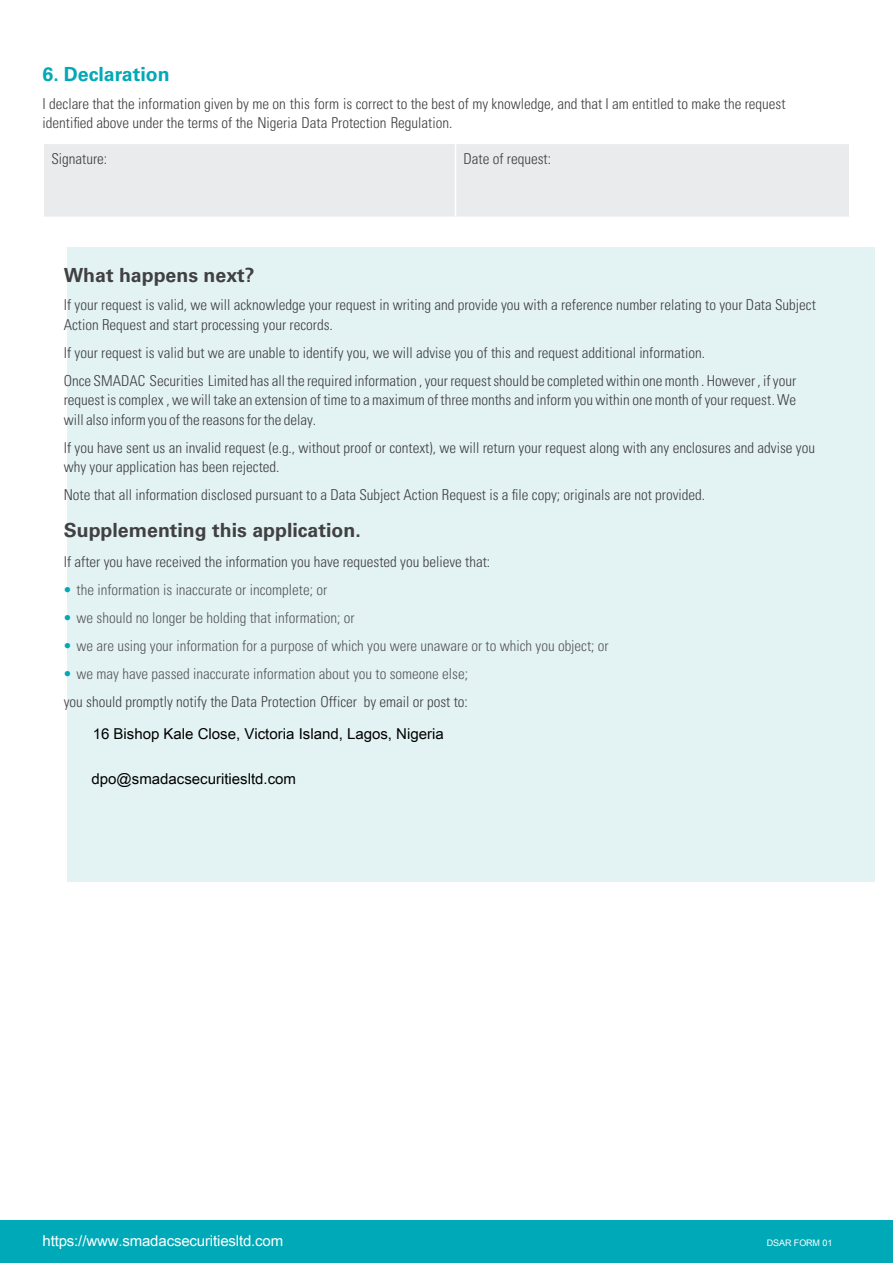
<style>
.page{position:relative;width:893px;height:1263px;background:#fff}
.page>*{position:absolute;margin:0;border:0;box-sizing:border-box;transform-origin:0 0}
.t1{font:700 19.5px "Univers LTCYR 65";color:#414042}
.t2{font:700 19.5px "Univers LTCYR 65";color:#00a9b7}
.t3{font:15px/19.5px "Univers LTCYR 47 Light Cond";color:#414042}
.t4{font:15px "Univers LTCYR 47 Light Cond";color:#58595b}
.t5{font:15px "Arial Unicode MS";color:#000}
.t6{font:15px "Arial Unicode MS";letter-spacing:-.01em;color:#fff}
.t7{font:9px "Arial Unicode MS";letter-spacing:-.01em;color:#fff}
.s1{color:#00a9b7}
.s2{color:#58595b}
</style>
<div class="page">
<div style="left:44px;top:144px;width:805px;height:73px;background:#e9ebed"></div>
<hr style="left:455px;top:144px;width:1px;height:73px;background:#fff">
<div style="left:67px;top:247px;width:808px;height:634px;background:#e3f3f4"></div>
<div style="left:0;top:1220px;width:893px;height:43px;background:#00a9b7"></div>
<h1 class="t2" style="left:43px;top:60px;width:129px">6. Declaration</h1>
<p class="t3" style="left:43px;top:93px;width:744px">I declare that the information given by me on this form is correct to the best of my knowledge, and that I am entitled to make the request identified above under the terms of the Nigeria Data Protection Regulation.</p>
<p class="t3" style="left:51px;top:148px;width:57px">Signature:</p>
<p class="t3" style="left:464px;top:148px;width:89px">Date of request:</p>
<h1 class="t1" style="left:64px;top:261px;width:192px">What happens next?</h1>
<p class="t3" style="left:64px;top:294px;width:754px">If your request is valid, we will acknowledge your request in writing and provide you with a reference number relating to your Data Subject<br>Action Request and start processing your records.</p>
<p class="t3" style="left:64px;top:337px;width:734px;line-height:28px">If your request is valid but we are unable to identify you, we will advise you of this and request additional information.<br>Once SMADAC Securities Limited has all the required information ,your requestshould be completed within onemonth . However , ifyour</p>
<p class="t3" style="left:64px;top:389px;width:734px">request is complex ,we will take an extension of time to amaximum of three months and inform you within one month of your request. We will also informyou of the reasonsfor the delay.</p>
<p class="t3" style="left:64px;top:437px;width:753px">If you have sent us an invalid request (e.g., without proof or context), we will return your request along with any enclosures and advise you why your application has been rejected.</p>
<p class="t3" style="left:64px;top:484px;width:643px">Note that all information disclosed pursuant to a Data Subject Action Request is a file copy; originals are not provided.</p>
<h1 class="t1" style="left:64px;top:516px;width:298px">Supplementing this application.</h1>
<p class="t3" style="left:64px;top:551px;width:428px">If after you have received the information you have requested you believe that:</p>
<p class="t4" style="left:64px;top:579px;width:265px"><span class="s1">•</span> the information is inaccurate or incomplete; or</p>
<p class="t4" style="left:64px;top:607px;width:292px"><span class="s1">•</span> we should no longer be holding that information; or</p>
<p class="t4" style="left:64px;top:635px;width:546px"><span class="s1">•</span> we are using your information for a purpose of which you were unaware or to which you object; or</p>
<p class="t3" style="left:64px;top:659px;width:406px;line-height:28px"><span class="s1">•</span> <span class="s2">we may have passed inaccurate information about you to someone else; </span>you should promptly notify the Data Protection Officer by email or post to:</p>
<p class="t5" style="left:93px;top:723px;width:352px">16 Bishop Kale Close, Victoria Island, Lagos, Nigeria</p>
<p class="t5" style="left:92px;top:768px;width:206px">dpo@smadacsecuritiesltd.com</p>
<p class="t6" style="left:43px;top:1230px;width:242px">https://www.smadacsecuritiesltd.com</p>
<p class="t7" style="left:767px;top:1236px;width:67px">DSAR FORM 01</p>
</div>
